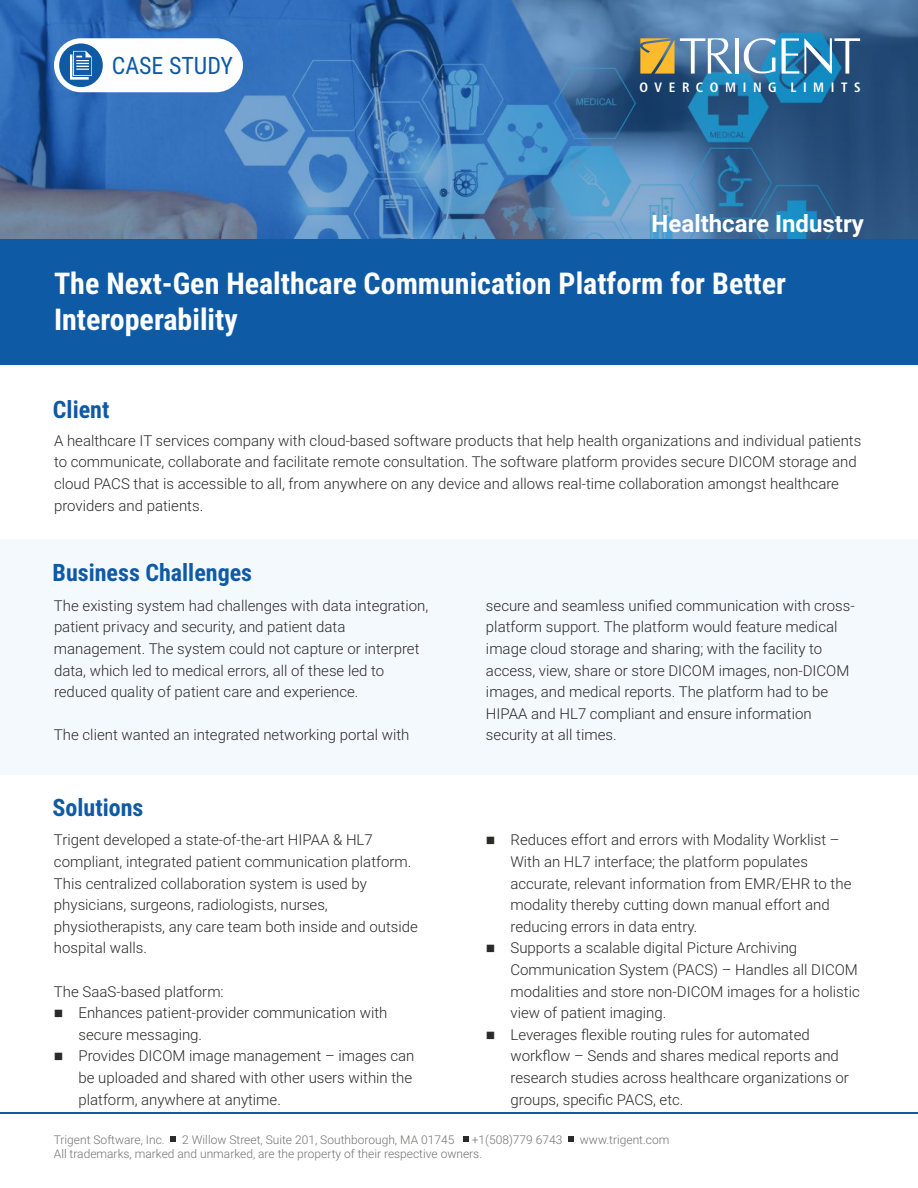
<style>
.page{position:relative;width:918px;height:1188px;background:#fff}
.page>*{position:absolute;margin:0;border:0;box-sizing:border-box;transform-origin:0 0}
.t1{font:700 30px/36px "Roboto Condensed";color:#fefefe}
.t2{font:700 24px "Roboto Condensed";color:#0f5aa5}
.t3{font:700 24px "Roboto";color:#fefefe}
.t4{font:24px "Roboto Condensed";color:#0f5aa5}
.t5{font:300 15px/21.6px "Roboto";color:#2b2a29}
.t6{font:13.65px "Humanist 777 BT Bold Condensed B";letter-spacing:.485em;color:#fefefe}
.t7{font:300 12px "Roboto";color:#727271}
</style>
<div class="page">
<div style="left:0;top:0;width:918px;height:364px;background:#0f5aa5;opacity:.5"></div>
<svg style="left:744px;top:38px;width:32px;height:35px"></svg>
<svg style="left:640px;top:38px;width:92px;height:36px"></svg>
<hr style="left:735px;top:38px;width:4px;height:36px;background:#fefefe">
<svg style="left:782px;top:38px;width:78px;height:36px"></svg>
<div style="left:0;top:239px;width:918px;height:125px;background:#0f5aa5"></div>
<div style="left:54px;top:38px;width:189px;height:54px;background:#fefefe;border-radius:27px"></div>
<div style="left:59px;top:43px;width:44px;height:44px;background:#0f5aa5;border-radius:50%"></div>
<svg style="left:70px;top:51px;width:22px;height:29px"></svg>
<div style="left:0;top:539px;width:918px;height:236px;background:#f4f9fd"></div>
<hr style="left:0;top:1112px;width:918px;height:2px;background:#0f5aa5">
<svg style="left:170px;top:1137px;width:6px;height:5px"></svg>
<svg style="left:463px;top:1137px;width:6px;height:5px"></svg>
<svg style="left:569px;top:1137px;width:5px;height:5px"></svg>
<h2 class="t4" style="left:112px;top:56px;width:123px">CASE STUDY</h2>
<p class="t6" style="left:640px;top:82px;width:223px">OVERCOMING LIMITS</p>
<h2 class="t3" style="left:652px;top:214px;width:214px">Healthcare Industry</h2>
<h1 class="t1" style="left:54px;top:269px;width:734px">The Next-Gen Healthcare Communication Platform for Better<br>Interoperability</h1>
<h2 class="t2" style="left:53px;top:400px;width:58px">Client</h2>
<p class="t5" style="left:54px;top:431px;width:809px">A healthcare IT services company with cloud-based software products that help health organizations and individual patients to communicate, collaborate and facilitate remote consultation. The software platform provides secure DICOM storage and cloud PACS that is accessible to all, from anywhere on any device and allows real-time collaboration amongst healthcare providers and patients.</p>
<h2 class="t2" style="left:53px;top:563px;width:201px">Business Challenges</h2>
<p class="t5" style="left:54px;top:596px;width:376px">The existing system had challenges with data integration, patient privacy and security, and patient data management. The system could not capture or interpret data, which led to medical errors, all of these led to reduced quality of patient care and experience.</p>
<p class="t5" style="left:54px;top:726px;width:357px">The client wanted an integrated networking portal with</p>
<h2 class="t2" style="left:53px;top:798px;width:92px">Solutions</h2>
<p class="t5" style="left:54px;top:831px;width:365px">Trigent developed a state-of-the-art HIPAA &amp; HL7 compliant, integrated patient communication platform.<br>This centralized collaboration system is used by physicians, surgeons, radiologists, nurses, physiotherapists, any care team both inside and outside hospital walls.</p>
<p class="t5" style="left:54px;top:982px;width:171px">The SaaS-based platform:</p>
<p class="t5" style="left:79px;top:1004px;width:310px;text-indent:-25px">■ Enhances patient-provider communication with secure messaging.</p>
<p class="t5" style="left:79px;top:1047px;width:337px;text-indent:-25px">■ Provides DICOM image management – images can be uploaded and shared with other users within the platform, anywhere at anytime.</p>
<p class="t5" style="left:486px;top:596px;width:370px">secure and seamless unified communication with cross&shy;platform support. The platform would feature medical image cloud storage and sharing; with the facility to access, view, share or store DICOM images, non-DICOM images, and medical reports. The platform had to be HIPAA and HL7 compliant and ensure information security at all times.</p>
<p class="t5" style="left:511px;top:831px;width:342px;text-indent:-25px">■ Reduces effort and errors with Modality Worklist – With an HL7 interface; the platform populates accurate, relevant information from EMR/EHR to the modality thereby cutting down manual effort and reducing errors in data entry.</p>
<p class="t5" style="left:511px;top:939px;width:351px;text-indent:-25px">■ Supports a scalable digital Picture Archiving Communication System (PACS) – Handles all DICOM modalities and store non-DICOM images for a holistic view of patient imaging.</p>
<p class="t5" style="left:511px;top:1025px;width:340px;text-indent:-25px">■ Leverages flexible routing rules for automated workflow – Sends and shares medical reports and research studies across healthcare organizations or groups, specific PACS, etc.</p>
<p class="t7" style="left:54px;top:1135px;width:112px">Trigent Software, Inc.</p>
<p class="t7" style="left:182px;top:1135px;width:274px">2 Willow Street, Suite 201, Southborough, MA 01745</p>
<p class="t7" style="left:472px;top:1135px;width:92px">+1(508)779 6743</p>
<p class="t7" style="left:580px;top:1135px;width:91px">www.trigent.com</p>
<p class="t7" style="left:54px;top:1149px;width:430px">All trademarks, marked and unmarked, are the property of their respective owners.</p>
</div>
